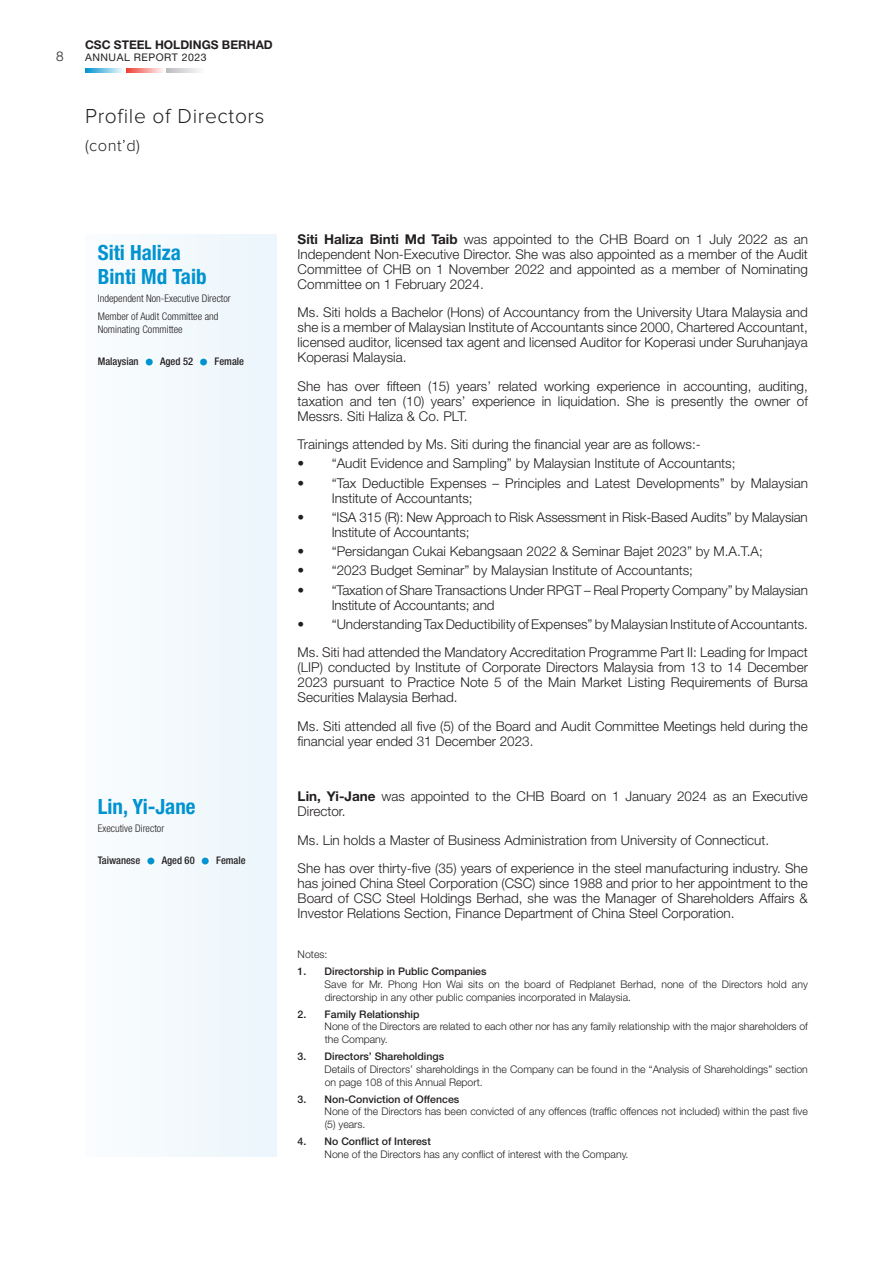
<style>
.page{position:relative;width:893px;height:1263px;background:#fff}
.page>*{position:absolute;margin:0;border:0;box-sizing:border-box;transform-origin:0 0}
.Tab{font:700 condensed 21px/24px "Helvetica Neue LT Std";color:#0093d0}
.t1{font:300 21px "Proxima Nova";letter-spacing:.03em;color:#231f20}
.t2{font:300 16.5px "Proxima Nova";color:#231f20}
.Tab-2{font:300 13.5px/15px "Helvetica Neue LT Std";color:#231f20;text-align:justify}
.Tab_1{font:300 13.5px/15px "Helvetica Neue LT Std";color:#231f20}
.t3{font:700 12px "Helvetica Neue LT Std";color:#231f20}
.Tab-3{font:300 10.5px/12.8px "Helvetica Neue LT Std";color:#231f20}
.Tab-4{font:500 10.5px "Helvetica Neue LT Std";color:#231f20}
.Tab-5{font:300 condensed 10.5px/13.5px "Helvetica Neue LT Std";color:#231f20}
.Tab_1-2{font:500 condensed 10.5px "Helvetica Neue LT Std";color:#231f20}
.t4{font:10.5px "Helvetica Neue LT Std";letter-spacing:.05em;color:#231f20}
.s1{font-weight:700;font-stretch:normal;font-size:19.5px;color:#0093d0}
.s2{font-weight:700}
</style>
<div class="page">
<svg style="left:85px;top:68px;width:38px;height:4px"></svg>
<svg style="left:126px;top:68px;width:37px;height:4px"></svg>
<svg style="left:167px;top:68px;width:32px;height:5px"></svg>
<div style="left:85px;top:234px;width:191px;height:923px;background:#f3f9fd"></div>
<div style="left:144px;top:357px;width:10px;height:10px;border:3px solid #fff;border-radius:50%"></div>
<div style="left:199px;top:357px;width:10px;height:10px;border:3px solid #fff;border-radius:50%"></div>
<div style="left:146px;top:856px;width:10px;height:10px;border:3px solid #fff;border-radius:50%"></div>
<div style="left:200px;top:856px;width:10px;height:10px;border:3px solid #fff;border-radius:50%"></div>
<p class="Tab-2" style="left:56px;top:48px;width:9px">8</p>
<p class="t3" style="left:85px;top:37px;width:189px">CSC STEEL HOLDINGS BERHAD</p>
<p class="t4" style="left:85px;top:51px;width:123px">ANNUAL REPORT 2023</p>
<p class="t1" style="left:85px;top:104px;width:181px">Profile of Directors</p>
<p class="t2" style="left:85px;top:136px;width:57px">(cont’d)</p>
<p class="Tab" style="left:98px;top:240px;width:110px">Siti Haliza<br>Binti Md Taib</p>
<p class="Tab-5" style="left:98px;top:291px;width:135px">Independent Non-Executive Director</p>
<p class="Tab-5" style="left:98px;top:309px;width:122px">Member of Audit Committee and<br>Nominating Committee</p>
<p class="Tab_1-2" style="left:98px;top:355px;width:148px">Malaysian <span class="s1">•</span> Aged 52 <span class="s1">•</span> Female</p>
<p class="Tab" style="left:98px;top:795px;width:99px">Lin, Yi-Jane</p>
<p class="Tab-5" style="left:98px;top:822px;width:68px">Executive Director</p>
<p class="Tab_1-2" style="left:98px;top:854px;width:149px">Taiwanese <span class="s1">•</span> Aged 60 <span class="s1">•</span> Female</p>
<p class="Tab-2" style="left:298px;top:231px;width:512px"><span class="s2">Siti Haliza Binti Md Taib</span> was appointed to the CHB Board on 1 July 2022 as an Independent Non-Executive Director. She was also appointed as a member of the Audit Committee of CHB on 1 November 2022 and appointed as a member of Nominating Committee on 1 February 2024.</p>
<p class="Tab-2" style="left:298px;top:304px;width:512px">Ms. Siti holds a Bachelor (Hons) of Accountancy from the University Utara Malaysia and she is a member of Malaysian Institute of Accountants since 2000, Chartered Accountant, licensed auditor, licensed tax agent and licensed Auditor for Koperasi under Suruhanjaya Koperasi Malaysia.</p>
<p class="Tab-2" style="left:298px;top:378px;width:512px">She has over fifteen (15) years’ related working experience in accounting, auditing, taxation and ten (10) years’ experience in liquidation. She is presently the owner of Messrs. Siti Haliza &amp; Co. PLT.</p>
<p class="Tab-2" style="left:298px;top:436px;width:405px">Trainings attended by Ms. Siti during the financial year are as follows:-</p>
<p class="Tab_1" style="left:298px;top:456px;width:439px">• “Audit Evidence and Sampling” by Malaysian Institute of Accountants;</p>
<p class="Tab_1" style="left:332px;top:475px;width:478px;text-indent:-34px">• “Tax Deductible Expenses – Principles and Latest Developments” by Malaysian<br>Institute of Accountants;</p>
<p class="Tab_1" style="left:332px;top:509px;width:478px;text-indent:-34px">• “ISA 315 (R): New Approach to Risk Assessment in Risk-Based Audits” by Malaysian<br>Institute of Accountants;</p>
<p class="Tab_1" style="left:298px;top:543px;width:467px">• “Persidangan Cukai Kebangsaan 2022 &amp; Seminar Bajet 2023” by M.A.T.A;</p>
<p class="Tab_1" style="left:298px;top:563px;width:397px">• “2023 Budget Seminar” by Malaysian Institute of Accountants;</p>
<p class="Tab_1" style="left:332px;top:582px;width:478px;text-indent:-34px">• “Taxation of Share Transactions Under RPGT – Real Property Company” by Malaysian<br>Institute of Accountants; and</p>
<p class="Tab_1" style="left:298px;top:616px;width:512px">• “Understanding Tax Deductibility of Expenses” by Malaysian Institute of Accountants.</p>
<p class="Tab-2" style="left:298px;top:645px;width:512px">Ms. Siti had attended the Mandatory Accreditation Programme Part II: Leading for Impact (LIP) conducted by Institute of Corporate Directors Malaysia from 13 to 14 December 2023 pursuant to Practice Note 5 of the Main Market Listing Requirements of Bursa Securities Malaysia Berhad.</p>
<p class="Tab-2" style="left:298px;top:718px;width:512px">Ms. Siti attended all five (5) of the Board and Audit Committee Meetings held during the financial year ended 31 December 2023.</p>
<p class="Tab-2" style="left:298px;top:789px;width:512px"><span class="s2">Lin, Yi-Jane</span> was appointed to the CHB Board on 1 January 2024 as an Executive<br>Director.</p>
<p class="Tab-2" style="left:298px;top:832px;width:473px">Ms. Lin holds a Master of Business Administration from University of Connecticut.</p>
<p class="Tab-2" style="left:298px;top:861px;width:512px">She has over thirty-five (35) years of experience in the steel manufacturing industry. She has joined China Steel Corporation (CSC) since 1988 and prior to her appointment to the Board of CSC Steel Holdings Berhad, she was the Manager of Shareholders Affairs &amp; Investor Relations Section, Finance Department of China Steel Corporation.</p>
<p class="Tab-3" style="left:298px;top:948px;width:31px">Notes:</p>
<p class="Tab-4" style="left:298px;top:965px;width:190px">1. Directorship in Public Companies</p>
<p class="Tab-3" style="left:325px;top:977px;width:485px">Save for Mr. Phong Hon Wai sits on the board of Redplanet Berhad, none of the Directors hold any directorship in any other public companies incorporated in Malaysia.</p>
<p class="Tab-4" style="left:298px;top:1008px;width:123px">2. Family Relationship</p>
<p class="Tab-3" style="left:325px;top:1020px;width:485px">None of the Directors are related to each other nor has any family relationship with the major shareholders of the Company.</p>
<p class="Tab-4" style="left:298px;top:1050px;width:148px">3. Directors’ Shareholdings</p>
<p class="Tab-3" style="left:325px;top:1062px;width:485px">Details of Directors’ shareholdings in the Company can be found in the “Analysis of Shareholdings” section on page 108 of this Annual Report.</p>
<p class="Tab-4" style="left:298px;top:1093px;width:163px">3. Non-Conviction of Offences</p>
<p class="Tab-3" style="left:325px;top:1105px;width:485px">None of the Directors has been convicted of any offences (traffic offences not included) within the past five (5) years.</p>
<p class="Tab-4" style="left:298px;top:1135px;width:135px">4. No Conflict of Interest</p>
<p class="Tab-3" style="left:325px;top:1147px;width:305px">None of the Directors has any conflict of interest with the Company.</p>
</div>
